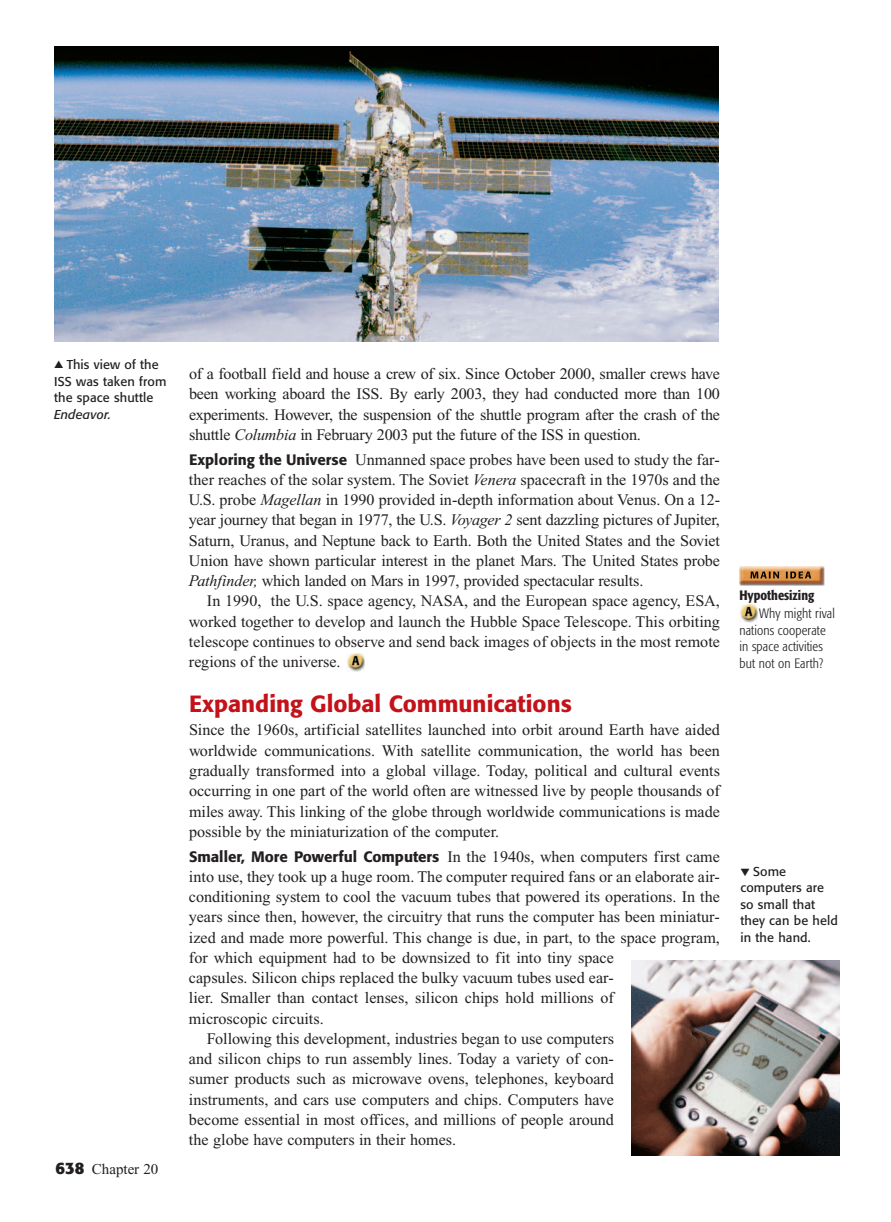
<style>
.page{position:relative;width:891px;height:1222px;background:#fff}
.page>*{position:absolute;margin:0;border:0;box-sizing:border-box;transform-origin:0 0}
.t1{font:500 23.25px "Formata";color:#c4121a}
.t2{font:16.2px/20.2px "Times New Roman";color:#231f20;text-align:justify}
.t3{font:15px "Times New Roman";color:#231f20}
.t4{font:300 condensed 13.5px/16.5px "Formata";letter-spacing:.01em;color:#231f20}
.t5{font:500 condensed 13.5px "Formata";color:#231f20}
.t6{font:12.75px/16.5px "Formata";letter-spacing:.01em;color:#231f20}
.t7{font:italic 12.75px "Formata";letter-spacing:.01em;color:#231f20}
.s1{font-family:"Formata";font-weight:700;font-size:16.5px}
.s2{font-style:italic}
.s3{font-family:"Formata";font-weight:500;font-size:15px}
</style>
<div class="page">
<img style="left:347px;top:654px;width:18px;height:18px">
<img style="left:740px;top:605px;width:18px;height:18px">
<img style="left:740px;top:566px;width:85px;height:19px">
<img style="left:750px;top:571px;width:61px;height:7px">
<img style="left:54px;top:46px;width:665px;height:295px">
<img style="left:632px;top:960px;width:208px;height:195px">
<p class="t6" style="left:54px;top:358px;width:114px">▲ This view of the<br>ISS was taken from the space shuttle</p>
<p class="t7" style="left:54px;top:409px;width:59px">Endeavor.</p>
<p class="t3" style="left:56px;top:1164px;width:104px"><span class="s1">638</span> Chapter 20</p>
<p class="t2" style="left:189px;top:365px;width:532px">of a football field and house a crew of six. Since October 2000, smaller crews have been working aboard the ISS. By early 2003, they had conducted more than 100 experiments. However, the suspension of the shuttle program after the crash of the shuttle <span class="s2">Columbia</span> in February 2003 put the future of the ISS in question.</p>
<p class="t2" style="left:189px;top:451px;width:533px"><span class="s3">Exploring the Universe</span> Unmanned space probes have been used to study the far&shy;ther reaches of the solar system. The Soviet <span class="s2">Venera</span> spacecraft in the 1970s and the U.S. probe <span class="s2">Magellan</span> in 1990 provided in-depth information about Venus. On a 12- year journey that began in 1977, the U.S. <span class="s2">Voyager 2</span> sent dazzling pictures of Jupiter, Saturn, Uranus, and Neptune back to Earth. Both the United States and the Soviet Union have shown particular interest in the planet Mars. The United States probe <span class="s2">Pathfinder,</span> which landed on Mars in 1997, provided spectacular results.</p>
<p class="t2" style="left:189px;top:592px;width:532px;text-indent:18px">In 1990, the U.S. space agency, NASA, and the European space agency, ESA, worked together to develop and launch the Hubble Space Telescope. This orbiting telescope continues to observe and send back images of objects in the most remote regions of the universe.</p>
<h1 class="t1" style="left:189px;top:694px;width:384px">Expanding Global Communications</h1>
<p class="t2" style="left:189px;top:721px;width:533px">Since the 1960s, artificial satellites launched into orbit around Earth have aided worldwide communications. With satellite communication, the world has been gradually transformed into a global village. Today, political and cultural events occurring in one part of the world often are witnessed live by people thousands of miles away. This linking of the globe through worldwide communications is made possible by the miniaturization of the computer.</p>
<p class="t2" style="left:189px;top:847px;width:532px"><span class="s3">Smaller, More Powerful Computers</span> In the 1940s, when computers first came</p>
<p class="t2" style="left:189px;top:868px;width:532px">into use, they took up a huge room. The computer required fans or an elaborate air-</p>
<p class="t2" style="left:189px;top:888px;width:532px">conditioning system to cool the vacuum tubes that powered its operations. In the</p>
<p class="t2" style="left:189px;top:908px;width:532px">years since then, however, the circuitry that runs the computer has been miniatur-</p>
<p class="t2" style="left:189px;top:928px;width:532px">ized and made more powerful. This change is due, in part, to the space program,</p>
<p class="t2" style="left:189px;top:949px;width:426px">for which equipment had to be downsized to fit into tiny space</p>
<p class="t2" style="left:189px;top:969px;width:426px">capsules. Silicon chips replaced the bulky vacuum tubes used ear-</p>
<p class="t2" style="left:189px;top:989px;width:426px">lier. Smaller than contact lenses, silicon chips hold millions of</p>
<p class="t2" style="left:189px;top:1009px;width:136px">microscopic circuits.</p>
<p class="t2" style="left:207px;top:1030px;width:408px">Following this development, industries began to use computers</p>
<p class="t2" style="left:189px;top:1050px;width:426px">and silicon chips to run assembly lines. Today a variety of con-</p>
<p class="t2" style="left:189px;top:1070px;width:426px">sumer products such as microwave ovens, telephones, keyboard</p>
<p class="t2" style="left:189px;top:1090px;width:426px">instruments, and cars use computers and chips. Computers have</p>
<p class="t2" style="left:189px;top:1111px;width:426px">become essential in most offices, and millions of people around</p>
<p class="t2" style="left:189px;top:1131px;width:269px">the globe have computers in their homes.</p>
<p class="t5" style="left:740px;top:590px;width:76px">Hypothesizing</p>
<p class="t4" style="left:740px;top:606px;width:97px;text-indent:20px">Why might rival nations cooperate in space activities but not on Earth?</p>
<p class="t6" style="left:740px;top:864px;width:99px">▼ Some computers are so small that they can be held in the hand.</p>
</div>
